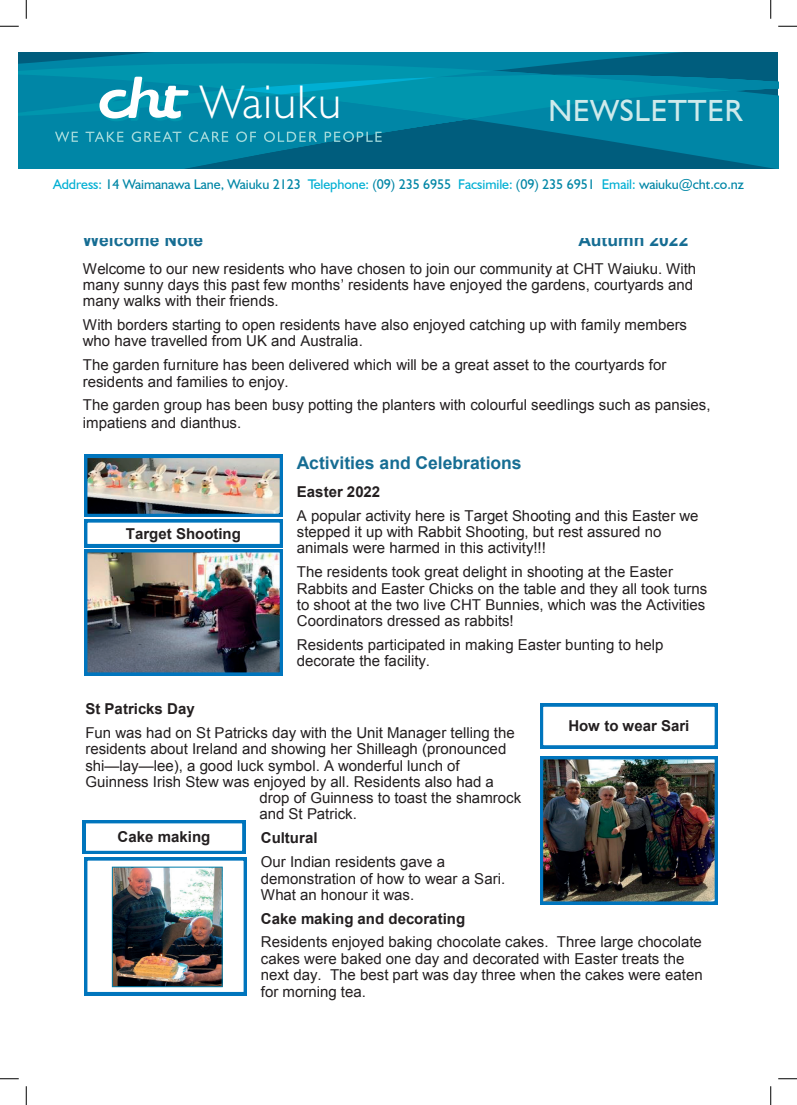
<style>
.page{position:relative;width:797px;height:1105px;background:#fff}
.page>*{position:absolute;margin:0;border:0;box-sizing:border-box;transform-origin:0 0}
.t1{font:300 47.5px "Humanist 521 BT";letter-spacing:.025em;color:#fff}
.t2{font:30.62px "Humanist 521 BT";letter-spacing:.025em;color:#ceeaeb}
.t3{font:700 17.5px "Arial";color:#166d93}
.t4{font:15px/16.4px "Arial";color:#231f20}
.t5{font:700 15px "Arial";color:#231f20}
.t6{font:14px "Humanist 521 BT";letter-spacing:-.005em;color:#0086a6}
.s1{color:#00afd3}
</style>
<div class="page">
<svg style="left:19px;top:52px;width:759px;height:7px;background:#007999"></svg>
<svg style="left:19px;top:59px;width:759px;height:110px;background:#0683a1"></svg>
<img style="left:540px;top:756px;width:177px;height:148px">
<svg style="left:540px;top:704px;width:177px;height:44px"></svg>
<img style="left:84px;top:455px;width:199px;height:220px">
<svg style="left:83px;top:820px;width:164px;height:175px"></svg>
<img style="left:114px;top:869px;width:107px;height:116px">
<div style="left:112px;top:867px;width:111px;height:120px;border:1px solid #007eaa"></div>
<svg style="left:0;top:25px;width:19px;height:2px"></svg>
<svg style="left:778px;top:25px;width:19px;height:2px"></svg>
<svg style="left:0;top:1078px;width:19px;height:1px"></svg>
<svg style="left:778px;top:1078px;width:19px;height:1px"></svg>
<svg style="left:25px;top:0;width:2px;height:19px"></svg>
<svg style="left:25px;top:1086px;width:2px;height:19px"></svg>
<svg style="left:770px;top:0;width:1px;height:19px"></svg>
<svg style="left:770px;top:1086px;width:1px;height:19px"></svg>
<h1 class="t1" style="left:200px;top:73px;width:142px">Waiuku</h1>
<h2 class="t2" style="left:548px;top:91px;width:195px">NEWSLETTER</h2>
<p class="t6" style="left:53px;top:176px;width:692px"><span class="s1">Address:</span> 14 Waimanawa Lane, Waiuku 2123 <span class="s1">Telephone:</span> (09) 235 6955 <span class="s1">Facsimile:</span> (09) 235 6951 <span class="s1">Email:</span> waiuku@cht.co.nz</p>
<p class="t3" style="left:83px;top:227px;width:122px">Welcome Note</p>
<p class="t3" style="left:578px;top:227px;width:111px">Autumn 2022</p>
<p class="t4" style="left:83px;top:260px;width:615px">Welcome to our new residents who have chosen to join our community at CHT Waiuku. With many sunny days this past few months’ residents have enjoyed the gardens, courtyards and many walks with their friends.</p>
<p class="t4" style="left:83px;top:316px;width:606px">With borders starting to open residents have also enjoyed catching up with family members who have travelled from UK and Australia.</p>
<p class="t4" style="left:83px;top:357px;width:585px">The garden furniture has been delivered which will be a great asset to the courtyards for residents and families to enjoy.</p>
<p class="t4" style="left:83px;top:396px;width:629px;line-height:17.4px">The garden group has been busy potting the planters with colourful seedlings such as pansies, impatiens and dianthus.</p>
<p class="t3" style="left:297px;top:450px;width:226px">Activities and Celebrations</p>
<p class="t5" style="left:297px;top:481px;width:85px">Easter 2022</p>
<p class="t4" style="left:297px;top:507px;width:403px">A popular activity here is Target Shooting and this Easter we stepped it up with Rabbit Shooting, but rest assured no animals were harmed in this activity!!!</p>
<p class="t4" style="left:297px;top:564px;width:412px">The residents took great delight in shooting at the Easter Rabbits and Easter Chicks on the table and they all took turns to shoot at the two live CHT Bunnies, which was the Activities Coordinators dressed as rabbits!</p>
<p class="t4" style="left:297px;top:636px;width:368px">Residents participated in making Easter bunting to help decorate the facility.</p>
<p class="t5" style="left:85px;top:698px;width:111px">St Patricks Day</p>
<p class="t4" style="left:85px;top:724px;width:431px">Fun was had on St Patricks day with the Unit Manager telling the</p>
<p class="t4" style="left:85px;top:741px;width:422px">residents about Ireland and showing her Shilleagh (pronounced</p>
<p class="t4" style="left:85px;top:757px;width:376px">shi—lay—lee), a good luck symbol. A wonderful lunch of</p>
<p class="t4" style="left:85px;top:773px;width:410px">Guinness Irish Stew was enjoyed by all. Residents also had a</p>
<p class="t4" style="left:259px;top:789px;width:263px">drop of Guinness to toast the shamrock</p>
<p class="t4" style="left:259px;top:806px;width:99px">and St Patrick.</p>
<p class="t5" style="left:261px;top:827px;width:58px">Cultural</p>
<p class="t4" style="left:261px;top:854px;width:246px">Our Indian residents gave a demonstration of how to wear a Sari.<br>What an honour it was.</p>
<p class="t5" style="left:261px;top:908px;width:206px">Cake making and decorating</p>
<p class="t4" style="left:261px;top:934px;width:443px">Residents enjoyed baking chocolate cakes. Three large chocolate cakes were baked one day and decorated with Easter treats the next day. The best part was day three when the cakes were eaten for morning tea.</p>
<p class="t5" style="left:126px;top:523px;width:117px">Target Shooting</p>
<p class="t5" style="left:568px;top:715px;width:123px">How to wear Sari</p>
<p class="t5" style="left:118px;top:826px;width:94px">Cake making</p>
</div>
